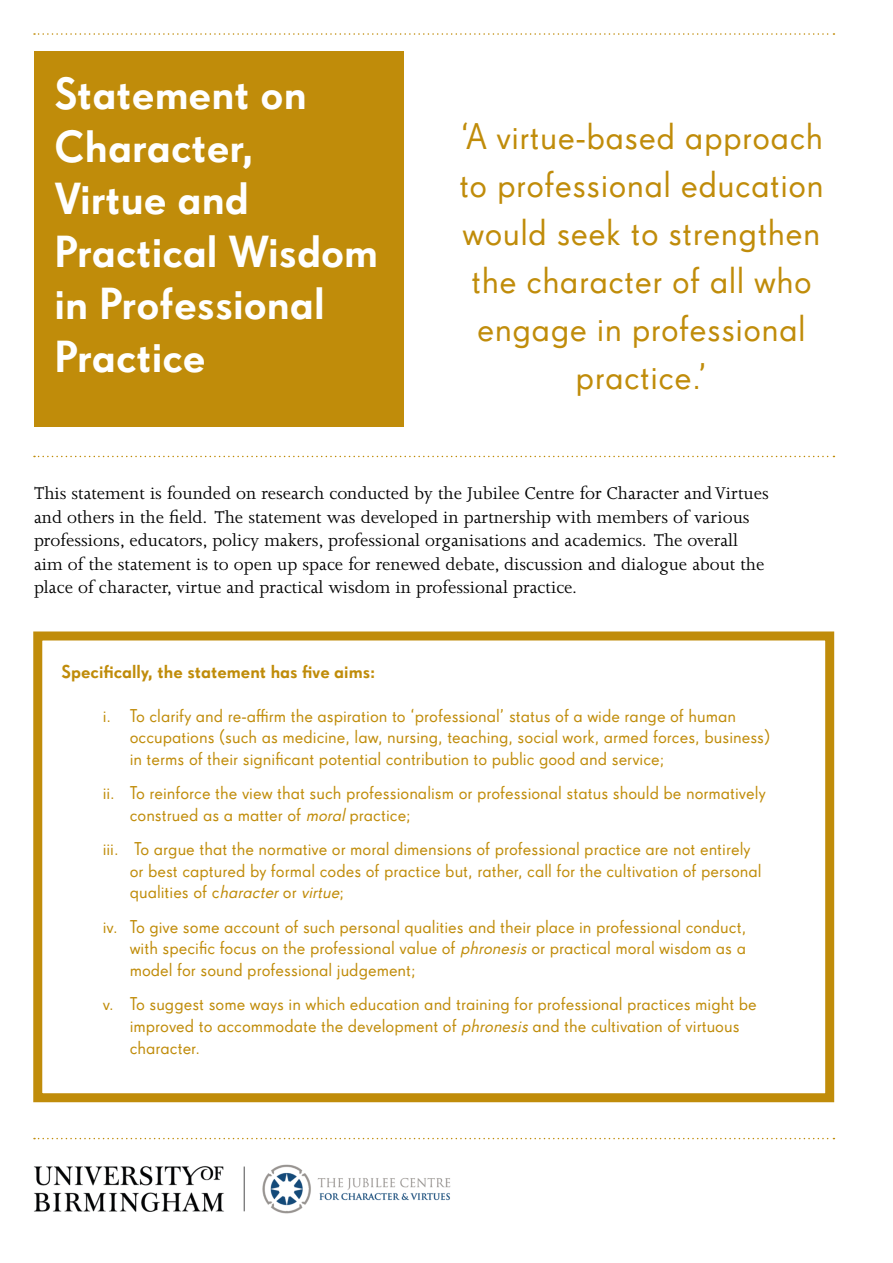
<style>
.page{position:relative;width:893px;height:1263px;background:#fff}
.page>*{position:absolute;margin:0;border:0;box-sizing:border-box;transform-origin:0 0}
.t1{font:500 43.5px/52.5px "Super Grotesk OT";color:#fff}
.t2{font:36px/48px "Super Grotesk OT";letter-spacing:.01em;color:#c08c0a;text-align:center}
.t3{font:19.5px/23.4px "Joanna";color:#000}
.t4{font:18px/21.6px "Super Grotesk OT";color:#c08c0a}
.t5{font:500 18px "Super Grotesk OT";color:#c08c0a}
.s1{font-style:italic}
</style>
<div class="page">
<div style="left:34px;top:52px;width:369px;height:375px;background:#c08c0a"></div>
<svg style="left:34px;top:33px;width:800px;height:2px"></svg>
<svg style="left:34px;top:456px;width:800px;height:1px"></svg>
<svg style="left:34px;top:1138px;width:800px;height:1px"></svg>
<div style="left:33px;top:631px;width:801px;height:471px;border:9px solid #c08c0a"></div>
<img style="left:34px;top:1164px;width:417px;height:50px">
<h1 class="t1" style="left:54px;top:67px;width:325px">Statement on<br>Character,<br>Virtue and<br>Practical Wisdom in Professional<br>Practice</h1>
<h2 class="t2" style="left:459px;top:113px;width:366px">‘A virtue-based approach to professional education would seek to strengthen the character of all who engage in professional practice.’</h2>
<p class="t3" style="left:34px;top:482px;width:736px">This statement is founded on research conducted by the Jubilee Centre for Character and Virtues and others in the field. The statement was developed in partnership with members of various professions, educators, policy makers, professional organisations and academics. The overall aim of the statement is to open up space for renewed debate, discussion and dialogue about the place of character, virtue and practical wisdom in professional practice.</p>
<p class="t5" style="left:62px;top:661px;width:315px">Specifically, the statement has five aims:</p>
<p class="t4" style="left:130px;top:705px;width:642px;text-indent:-27px">i. To clarify and re-affirm the aspiration to ‘professional’ status of a wide range of human occupations (such as medicine, law, nursing, teaching, social work, armed forces, business) in terms of their significant potential contribution to public good and service;</p>
<p class="t4" style="left:130px;top:782px;width:637px;text-indent:-27px">ii. To reinforce the view that such professionalism or professional status should be normatively construed as a matter of <span class="s1">moral</span>practice;</p>
<p class="t4" style="left:130px;top:838px;width:633px;text-indent:-27px">iii. To argue that the normative or moral dimensions of professional practice are not entirely or best captured by formal codes of practice but, rather, call for the cultivation of personal q u a l i t i e s of c <span class="s1">haracter</span>o r <span class="s1">virtue</span>;</p>
<p class="t4" style="left:130px;top:916px;width:618px;text-align:justify;text-indent:-27px">iv. To give some account of such personal qualities and their place in professional conduct, with specific focus on the professional value of <span class="s1">phronesis</span>or practical moral wisdom as a model for sound professional judgement;</p>
<p class="t4" style="left:130px;top:994px;width:629px;text-indent:-27px">v. To suggest some ways in which education and training for professional practices might be improved to accommodate the development of <span class="s1">phronesis</span>and the cultivation of virtuous character.</p>
</div>
